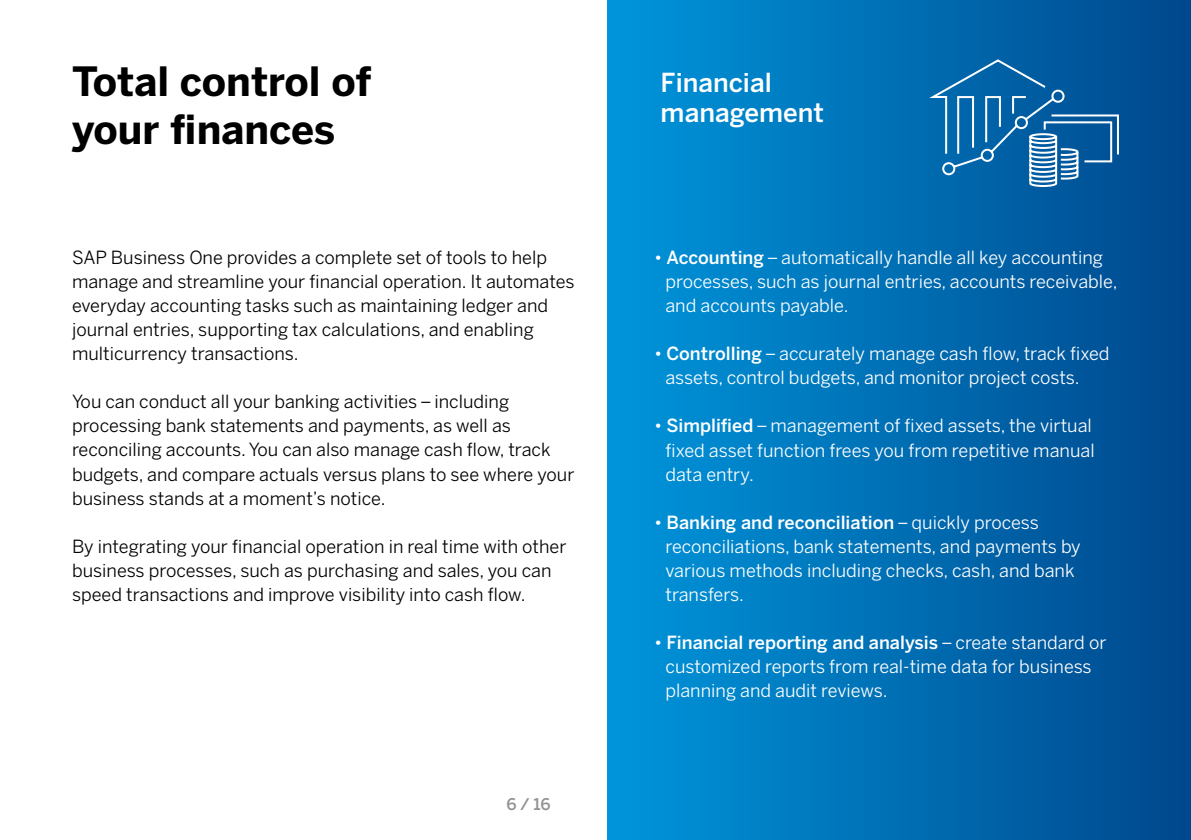
<style>
.page{position:relative;width:1191px;height:840px;background:#fff}
.page>*{position:absolute;margin:0;border:0;box-sizing:border-box;transform-origin:0 0}
.t1{font:700 40px/48px "Benton Sans";color:#000}
.t2{font:500 26px/30px "Benton Sans";color:#fff}
.t3{font:18px/24px "Benton Sans";color:#000}
.t4{font:18px/24px "Benton Sans";color:#fff}
.t5{font:500 16px "Benton Sans";color:#929292}
.s1{font-weight:500}
</style>
<div class="page">
<div style="left:608px;top:0;width:583px;height:839px;background:linear-gradient(to right,#0096db,#00478c)"></div>
<svg style="left:925px;top:58px;width:195px;height:130px"></svg>
<h1 class="t1" style="left:72px;top:58px;width:301px">Total control of your finances</h1>
<h2 class="t2" style="left:660px;top:68px;width:165px">Financial management</h2>
<p class="t3" style="left:72px;top:246px;width:504px">SAP Business One provides a complete set of tools to help manage and streamline your financial operation. It automates everyday accounting tasks such as maintaining ledger and journal entries, supporting tax calculations, and enabling multicurrency transactions.</p>
<p class="t3" style="left:72px;top:390px;width:504px">You can conduct all your banking activities – including processing bank statements and payments, as well as reconciling accounts. You can also manage cash flow, track budgets, and compare actuals versus plans to see where your business stands at a moment’s notice.</p>
<p class="t3" style="left:72px;top:534px;width:496px">By integrating your financial operation in real time with other business processes, such as purchasing and sales, you can speed transactions and improve visibility into cash flow.</p>
<p class="t5" style="left:506px;top:794px;width:46px">6/16</p>
<p class="t4" style="left:665px;top:246px;width:453px;text-indent:-11px">• <span class="s1">Accounting</span> – automatically handle all key accounting processes, such as journal entries, accounts receivable, and accounts payable.</p>
<p class="t4" style="left:665px;top:342px;width:445px;text-indent:-11px">• <span class="s1">Controlling</span> – accurately manage cash flow, track fixed assets, control budgets, and monitor project costs.</p>
<p class="t4" style="left:665px;top:414px;width:431px;text-indent:-11px">• <span class="s1">Simplified</span> – management of fixed assets, the virtual fixed asset function frees you from repetitive manual data entry.</p>
<p class="t4" style="left:665px;top:510px;width:417px;text-indent:-11px">• <span class="s1">Banking and reconciliation</span> – quickly process reconciliations, bank statements, and payments by various methods including checks, cash, and bank transfers.</p>
<p class="t4" style="left:665px;top:630px;width:442px;text-indent:-11px">• <span class="s1">Financial reporting and analysis</span> – create standard or customized reports from real-time data for business planning and audit reviews.</p>
</div>
